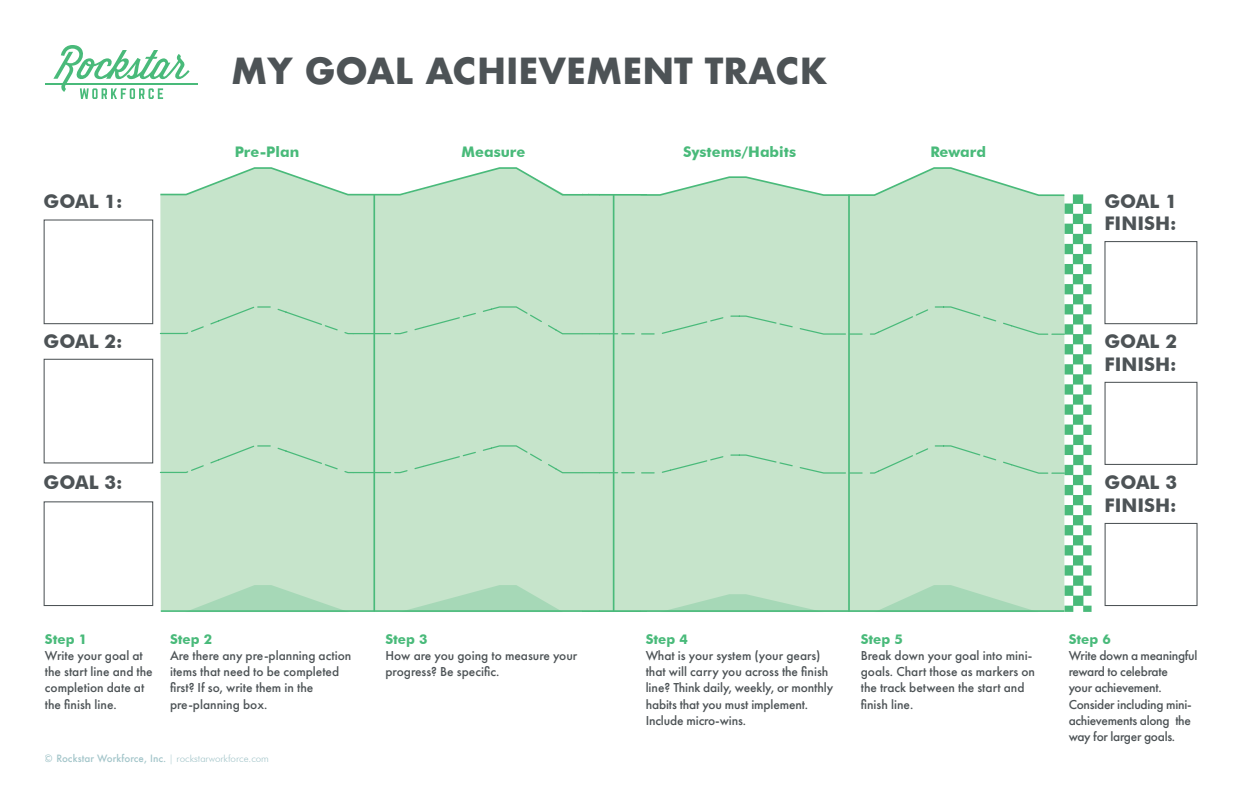
<style>
.page{position:relative;width:1242px;height:810px;background:#fff}
.page>*{position:absolute;margin:0;border:0;box-sizing:border-box;transform-origin:0 0}
.t1{font:700 35px "Futura";color:#4d5356}
.t2{font:700 18.8px/22.5px "Futura BT";color:#4d5356}
.t3{font:700 14.6px "Futura BT";color:#49ba7a}
.t4{font:500 13.5px/16.1px "Futura PT";color:#4d5356}
.t5{font:500 13.5px/16.1px "Futura PT";letter-spacing:-.02em;color:#4d5356}
.t6{font:700 13.5px "Futura BT";color:#49ba7a}
.t7{font:500 9.8px "Futura";color:#99bfc4}
.s1{font-family:"Futura BT";font-weight:300}
</style>
<div class="page">
<div style="left:44px;top:359px;width:109px;height:104px;border:1px solid #4d5356"></div>
<div style="left:44px;top:501px;width:109px;height:105px;border:1px solid #4d5356"></div>
<div style="left:44px;top:219px;width:109px;height:105px;border:1px solid #4d5356"></div>
<div style="left:1104px;top:241px;width:93px;height:83px;border:1px solid #4d5356"></div>
<div style="left:1105px;top:382px;width:92px;height:83px;border:1px solid #4d5356"></div>
<div style="left:1105px;top:523px;width:93px;height:83px;border:1px solid #4d5356"></div>
<hr style="left:45px;top:83px;width:153px;height:1px;background:#49ba7a">
<svg style="left:53px;top:45px;width:137px;height:54px"></svg>
<svg style="left:159px;top:167px;width:933px;height:445px;background:#c4e4cb"></svg>
<h1 class="t1" style="left:231px;top:46px;width:598px">MY GOAL ACHIEVEMENT TRACK</h1>
<p class="t3" style="left:235px;top:143px;width:66px">Pre-Plan</p>
<p class="t3" style="left:462px;top:143px;width:65px">Measure</p>
<p class="t3" style="left:683px;top:143px;width:114px">Systems/Habits</p>
<p class="t3" style="left:930px;top:143px;width:57px">Reward</p>
<h2 class="t2" style="left:44px;top:189px;width:81px">GOAL 1:</h2>
<h2 class="t2" style="left:1104px;top:189px;width:74px">GOAL 1<br>FINISH:</h2>
<h2 class="t2" style="left:44px;top:330px;width:81px">GOAL 2:</h2>
<h2 class="t2" style="left:1104px;top:330px;width:74px">GOAL 2<br>FINISH:</h2>
<h2 class="t2" style="left:44px;top:471px;width:81px">GOAL 3:</h2>
<h2 class="t2" style="left:1105px;top:471px;width:74px">GOAL 3<br>FINISH:</h2>
<p class="t6" style="left:45px;top:631px;width:44px">Step 1</p>
<p class="t4" style="left:45px;top:648px;width:109px">Write your goal at the start line and the completion date at the finish line.</p>
<p class="t6" style="left:170px;top:631px;width:44px">Step 2</p>
<p class="t4" style="left:170px;top:648px;width:183px">Are there any pre-planning action items that need to be completed first? If so, write them in the pre-planning box.</p>
<p class="t7" style="left:45px;top:752px;width:226px">© Rockstar Workforce, Inc. <span class="s1">| rockstarworkforce.com</span></p>
<p class="t6" style="left:385px;top:631px;width:44px">Step 3</p>
<p class="t4" style="left:385px;top:648px;width:194px">How are you going to measure your progress? Be specific.</p>
<p class="t6" style="left:646px;top:631px;width:44px">Step 4</p>
<p class="t4" style="left:646px;top:648px;width:189px">What is your system (your gears) that will carry you across the finish line? Think daily, weekly, or monthly habits that you must implement.<br>Include micro-wins.</p>
<p class="t6" style="left:861px;top:631px;width:44px">Step 5</p>
<p class="t4" style="left:861px;top:648px;width:176px">Break down your goal into mini&shy;goals. Chart those as markers on the track between the start and finish line.</p>
<p class="t6" style="left:1069px;top:631px;width:44px">Step 6</p>
<p class="t5" style="left:1069px;top:648px;width:130px">Write down a meaningful reward to celebrate<br>your achievement.<br>Consider including mini&shy;achievements along the way for larger goals.</p>
</div>
